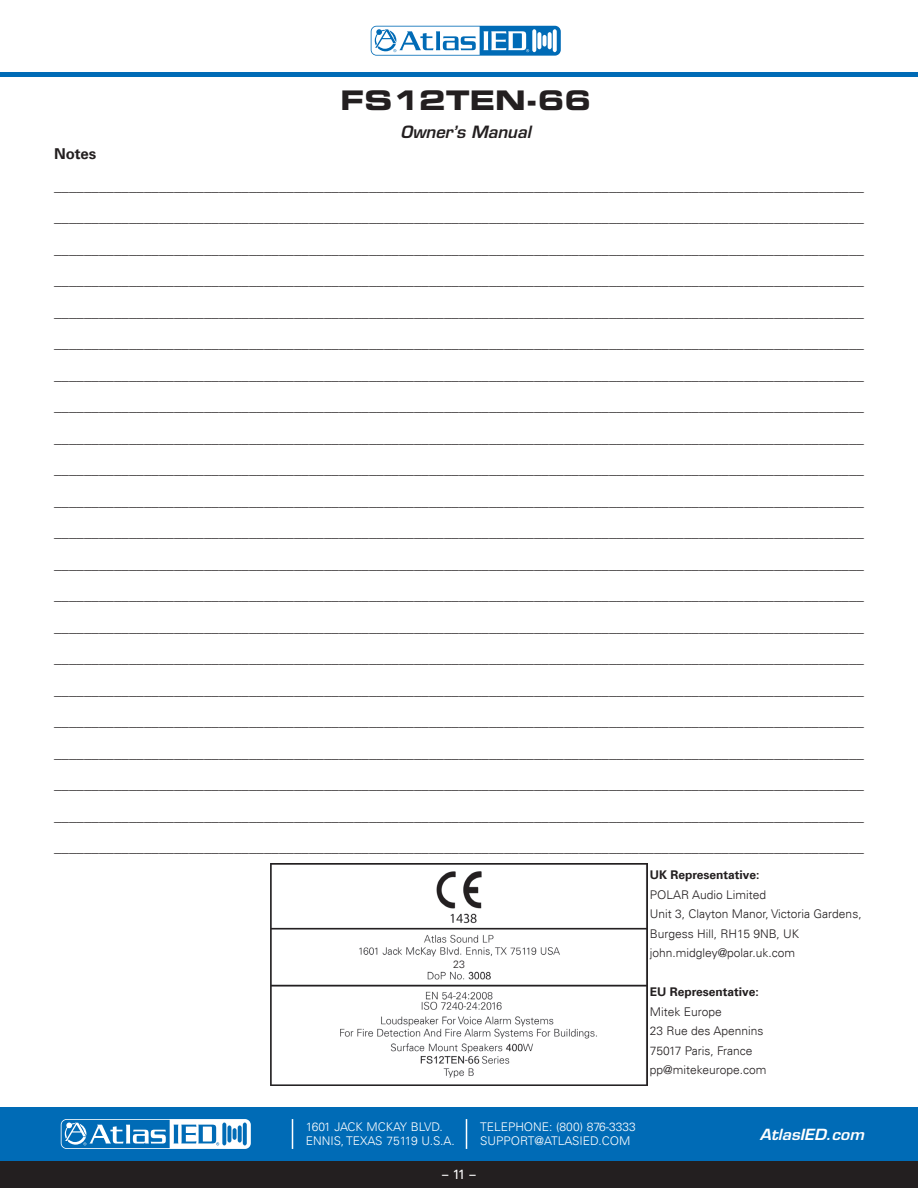
<style>
.page{position:relative;width:918px;height:1188px;background:#fff}
.page>*{position:absolute;margin:0;border:0;box-sizing:border-box;transform-origin:0 0}
.t1{font:27px "Eurostile LT Std Bold Ex 2";color:#231f20}
.t2{font:italic 600 16.5px "Eurostile LT Std";color:#231f20}
.Subhead-12pt_Bold{font:700 15px "Univers LT";color:#231f20}
.t3{font:italic 600 15px "Eurostile LT Std";color:#fff;scale:1.05 1}
.t4{font:13.5px "Univers LT";color:#fff;scale:.94 1}
.t5{font:300 12px "Univers LT";color:#231f20}
.t6{font:300 12px/13.5px "Univers LT";color:#fff}
.t7{font:700 12px "Univers LT";color:#231f20}
.t8{font:300 10.65px "Univers LT";color:#231f20}
</style>
<div class="page">
<hr style="left:0;top:73px;width:918px;height:4px;background:#006bb6">
<svg style="left:371px;top:26px;width:190px;height:30px"></svg>
<svg style="left:532px;top:29px;width:4px;height:23px"></svg>
<svg style="left:553px;top:29px;width:4px;height:23px"></svg>
<svg style="left:537px;top:32px;width:4px;height:17px"></svg>
<svg style="left:548px;top:32px;width:4px;height:17px"></svg>
<svg style="left:543px;top:35px;width:4px;height:12px"></svg>
<svg style="left:372px;top:27px;width:157px;height:28px"></svg>
<div style="left:0;top:1107px;width:918px;height:54px;background:#006bb6"></div>
<hr style="left:292px;top:1119px;width:1px;height:30px;background:#fff">
<hr style="left:466px;top:1119px;width:1px;height:30px;background:#fff">
<svg style="left:61px;top:1119px;width:190px;height:30px"></svg>
<div style="left:0;top:1161px;width:918px;height:27px;background:#231f20"></div>
<img style="left:271px;top:864px;width:376px;height:222px">
<div style="left:450px;top:959px;width:22px;height:10px;background:#fff"></div>
<h1 class="t1" style="left:340px;top:81px;width:252px">FS12TEN-66</h1>
<p class="t2" style="left:401px;top:122px;width:132px">Owner’s Manual</p>
<p class="Subhead-12pt_Bold" style="left:54px;top:145px;width:44px">Notes</p>
<p class="Subhead-12pt_Bold" style="left:54px;top:177px;width:811px">____________________________________________________________________________________________________________</p>
<p class="Subhead-12pt_Bold" style="left:54px;top:208px;width:811px">____________________________________________________________________________________________________________</p>
<p class="Subhead-12pt_Bold" style="left:54px;top:240px;width:811px">____________________________________________________________________________________________________________</p>
<p class="Subhead-12pt_Bold" style="left:54px;top:271px;width:811px">____________________________________________________________________________________________________________</p>
<p class="Subhead-12pt_Bold" style="left:54px;top:303px;width:811px">____________________________________________________________________________________________________________</p>
<p class="Subhead-12pt_Bold" style="left:54px;top:334px;width:811px">____________________________________________________________________________________________________________</p>
<p class="Subhead-12pt_Bold" style="left:54px;top:366px;width:811px">____________________________________________________________________________________________________________</p>
<p class="Subhead-12pt_Bold" style="left:54px;top:397px;width:811px">____________________________________________________________________________________________________________</p>
<p class="Subhead-12pt_Bold" style="left:54px;top:429px;width:811px">____________________________________________________________________________________________________________</p>
<p class="Subhead-12pt_Bold" style="left:54px;top:460px;width:811px">____________________________________________________________________________________________________________</p>
<p class="Subhead-12pt_Bold" style="left:54px;top:492px;width:811px">____________________________________________________________________________________________________________</p>
<p class="Subhead-12pt_Bold" style="left:54px;top:523px;width:811px">____________________________________________________________________________________________________________</p>
<p class="Subhead-12pt_Bold" style="left:54px;top:555px;width:811px">____________________________________________________________________________________________________________</p>
<p class="Subhead-12pt_Bold" style="left:54px;top:586px;width:811px">____________________________________________________________________________________________________________</p>
<p class="Subhead-12pt_Bold" style="left:54px;top:618px;width:811px">____________________________________________________________________________________________________________</p>
<p class="Subhead-12pt_Bold" style="left:54px;top:649px;width:811px">____________________________________________________________________________________________________________</p>
<p class="Subhead-12pt_Bold" style="left:54px;top:681px;width:811px">____________________________________________________________________________________________________________</p>
<p class="Subhead-12pt_Bold" style="left:54px;top:712px;width:811px">____________________________________________________________________________________________________________</p>
<p class="Subhead-12pt_Bold" style="left:54px;top:744px;width:811px">____________________________________________________________________________________________________________</p>
<p class="Subhead-12pt_Bold" style="left:54px;top:775px;width:811px">____________________________________________________________________________________________________________</p>
<p class="Subhead-12pt_Bold" style="left:54px;top:807px;width:811px">____________________________________________________________________________________________________________</p>
<p class="Subhead-12pt_Bold" style="left:54px;top:838px;width:811px">____________________________________________________________________________________________________________</p>
<p class="t7" style="left:650px;top:868px;width:111px">UK Representative:</p>
<p class="t5" style="left:650px;top:887px;width:118px">POLAR Audio Limited</p>
<p class="t5" style="left:650px;top:907px;width:213px">Unit 3, Clayton Manor, Victoria Gardens,</p>
<p class="t5" style="left:650px;top:926px;width:151px">Burgess Hill, RH15 9NB, UK</p>
<p class="t5" style="left:650px;top:946px;width:147px">john.midgley@polar.uk.com</p>
<p class="t7" style="left:650px;top:985px;width:110px">EU Representative:</p>
<p class="t5" style="left:650px;top:1004px;width:74px">Mitek Europe</p>
<p class="t5" style="left:650px;top:1024px;width:115px">23 Rue des Apennins</p>
<p class="t5" style="left:650px;top:1043px;width:104px">75017 Paris, France</p>
<p class="t5" style="left:650px;top:1063px;width:118px">pp@mitekeurope.com</p>
<p class="t8" style="left:453px;top:957px;width:13px">23</p>
<p class="t6" style="left:306px;top:1120px;width:151px">1601 JACK MCKAY BLVD.<br>ENNIS, TEXAS 75119 U.S.A.</p>
<p class="t4" style="left:442px;top:1167px;width:37px">– 11 –</p>
<p class="t6" style="left:480px;top:1120px;width:157px">TELEPHONE: (800) 876-3333<br>SUPPORT@ATLASIED.COM</p>
<p class="t3" style="left:760px;top:1125px;width:101px">AtlasIED.com</p>
</div>
